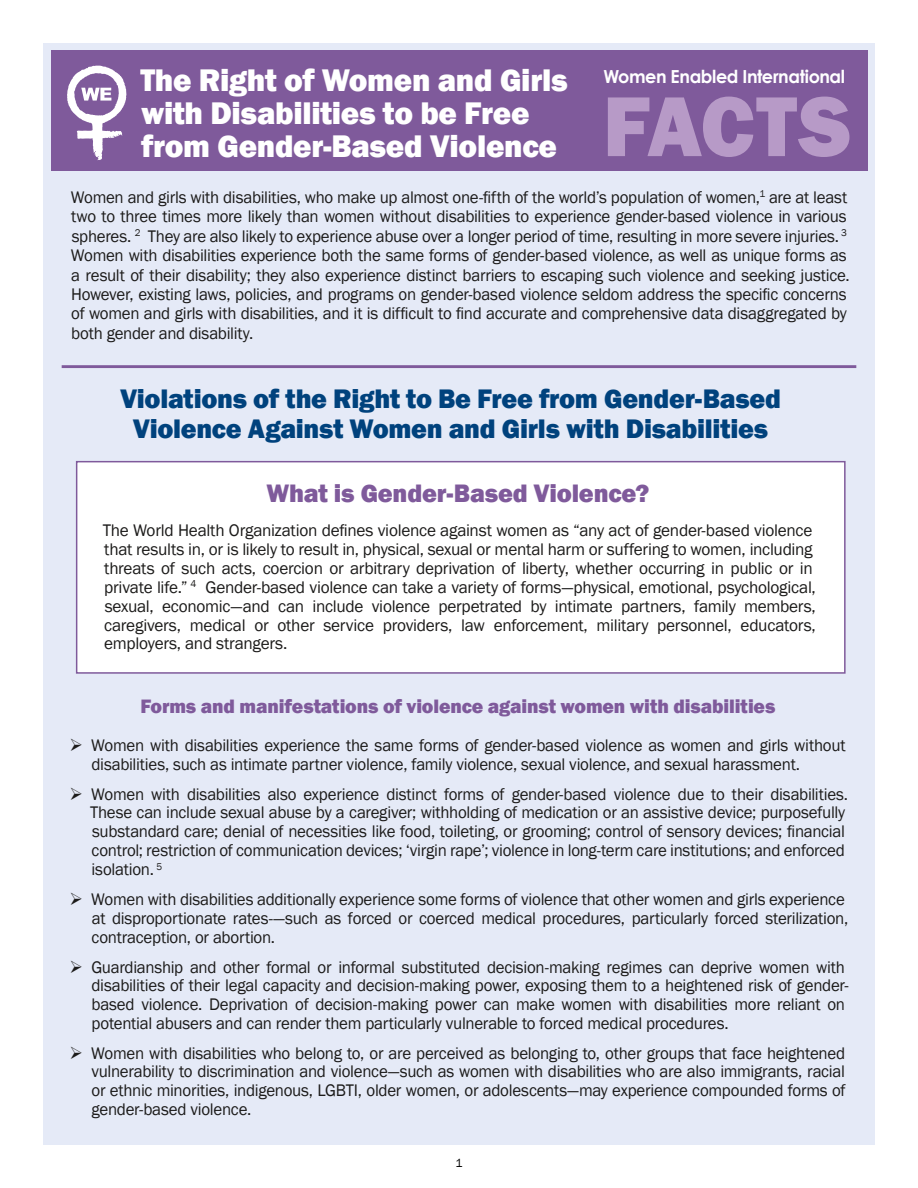
<style>
.page{position:relative;width:918px;height:1188px;background:#fff}
.page>*{position:absolute;margin:0;border:0;box-sizing:border-box;transform-origin:0 0}
.t1{font:800 88.05px "Franklin Gothic";color:#b79ac7}
.t2{font:800 32.1px/33px "Franklin Gothic";letter-spacing:-.01em;color:#fff}
.t3{font:800 27.6px/30px "Franklin Gothic";letter-spacing:-.01em;color:#00427d;text-align:center}
.t4{font:800 25.95px "Franklin Gothic";letter-spacing:-.01em;color:#7f5a9b}
.t5{font:800 19.95px "Franklin Gothic";letter-spacing:-.01em;color:#7f5a9b}
.t6{font:700 18px "Century Gothic";letter-spacing:-.025em;color:#fff}
.t7{font:17.25px/18.9px "Franklin Gothic";letter-spacing:-.015em;color:#1c1b1a}
.t8{font:12px "Franklin Gothic";color:#000}
.s1{font-size:61.05px;color:#7f5a9b}
</style>
<div class="page">
<div style="left:43px;top:44px;width:832px;height:1101px;background:#e5eaf7"></div>
<div style="left:76px;top:461px;width:770px;height:213px;background:#fff;border:2px solid #7f5a9b"></div>
<div style="left:51px;top:51px;width:817px;height:120px;background:#7f5a9b"></div>
<svg style="left:67px;top:65px;width:60px;height:95px"></svg>
<hr style="left:62px;top:365px;width:794px;height:3px;background:#7f5a9b">
<h2 class="t2" style="left:140px;top:64px;width:429px">The Right of Women and Girls with Disabilities to be Free from Gender-Based Violence</h2>
<p class="t7" style="left:71px;top:187px;width:780px;line-height:19.5px">Women and girls with disabilities, who make up almost one-fifth of the world’s population of women,<sup>1</sup> are at least two to three times more likely than women without disabilities to experience gender-based violence in various spheres. <sup>2</sup> They are also likely to experience abuse over a longer period of time, resulting in more severe injuries. <sup>3<br></sup>Women with disabilities experience both the same forms of gender-based violence, as well as unique forms as a result of their disability; they also experience distinct barriers to escaping such violence and seeking justice.<br>However, existing laws, policies, and programs on gender-based violence seldom address the specific concerns of women and girls with disabilities, and it is difficult to find accurate and comprehensive data disaggregated by both gender and disability.</p>
<p class="t6" style="left:603px;top:63px;width:243px">Women Enabled International</p>
<h1 class="t1" style="left:603px;top:70px;width:266px">FACTS<span class="s1">.</span></h1>
<h3 class="t3" style="left:120px;top:384px;width:662px">Violations of the Right to Be Free from Gender-Based<br>Violence Against Women and Girls with Disabilities</h3>
<h3 class="t4" style="left:267px;top:477px;width:384px">What is Gender-Based Violence?</h3>
<p class="t7" style="left:103px;top:521px;width:715px">The World Health Organization defines violence against women as “any act of gender-based violence that results in, or is likely to result in, physical, sexual or mental harm or suffering to women, including threats of such acts, coercion or arbitrary deprivation of liberty, whether occurring in public or in private life.” <sup>4</sup> Gender-based violence can take a variety of forms—physical, emotional, psychological, sexual, economic—and can include violence perpetrated by intimate partners, family members, caregivers, medical or other service providers, law enforcement, military personnel, educators, employers, and strangers.</p>
<p class="t5" style="left:141px;top:693px;width:636px">Forms and manifestations of violence against women with disabilities</p>
<p class="t7" style="left:92px;top:736px;width:756px;text-indent:-22px">➢ Women with disabilities experience the same forms of gender-based violence as women and girls without disabilities, such as intimate partner violence, family violence, sexual violence, and sexual harassment.</p>
<p class="t7" style="left:90px;top:785px;width:760px;text-indent:-21px">➢ Women with disabilities also experience distinct forms of gender-based violence due to their disabilities.<br>These can include sexual abuse by a caregiver; withholding of medication or an assistive device; purposefully substandard care; denial of necessities like food, toileting, or grooming; control of sensory devices; financial control; restriction of communication devices; ‘virgin rape’; violence in long-term care institutions; and enforced isolation. <sup>5</sup></p>
<p class="t7" style="left:92px;top:890px;width:758px;text-indent:-22px">➢ Women with disabilities additionally experience some forms of violence that other women and girls experience at disproportionate rates-—such as forced or coerced medical procedures, particularly forced sterilization, contraception, or abortion.</p>
<p class="t7" style="left:92px;top:958px;width:759px;text-indent:-22px">➢ Guardianship and other formal or informal substituted decision-making regimes can deprive women with disabilities of their legal capacity and decision-making power, exposing them to a heightened risk of gender&shy;based violence. Deprivation of decision-making power can make women with disabilities more reliant on potential abusers and can render them particularly vulnerable to forced medical procedures.</p>
<p class="t7" style="left:91px;top:1044px;width:756px;text-align:justify;text-indent:-22px">➢ Women with disabilities who belong to, or are perceived as belonging to, other groups that face heightened vulnerability to discrimination and violence—such as women with disabilities who are also immigrants, racial or ethnic minorities, indigenous, LGBTI, older women, or adolescents—may experience compounded forms of gender-based violence.</p>
<p class="t8" style="left:455px;top:1155px;width:9px">1</p>
</div>
